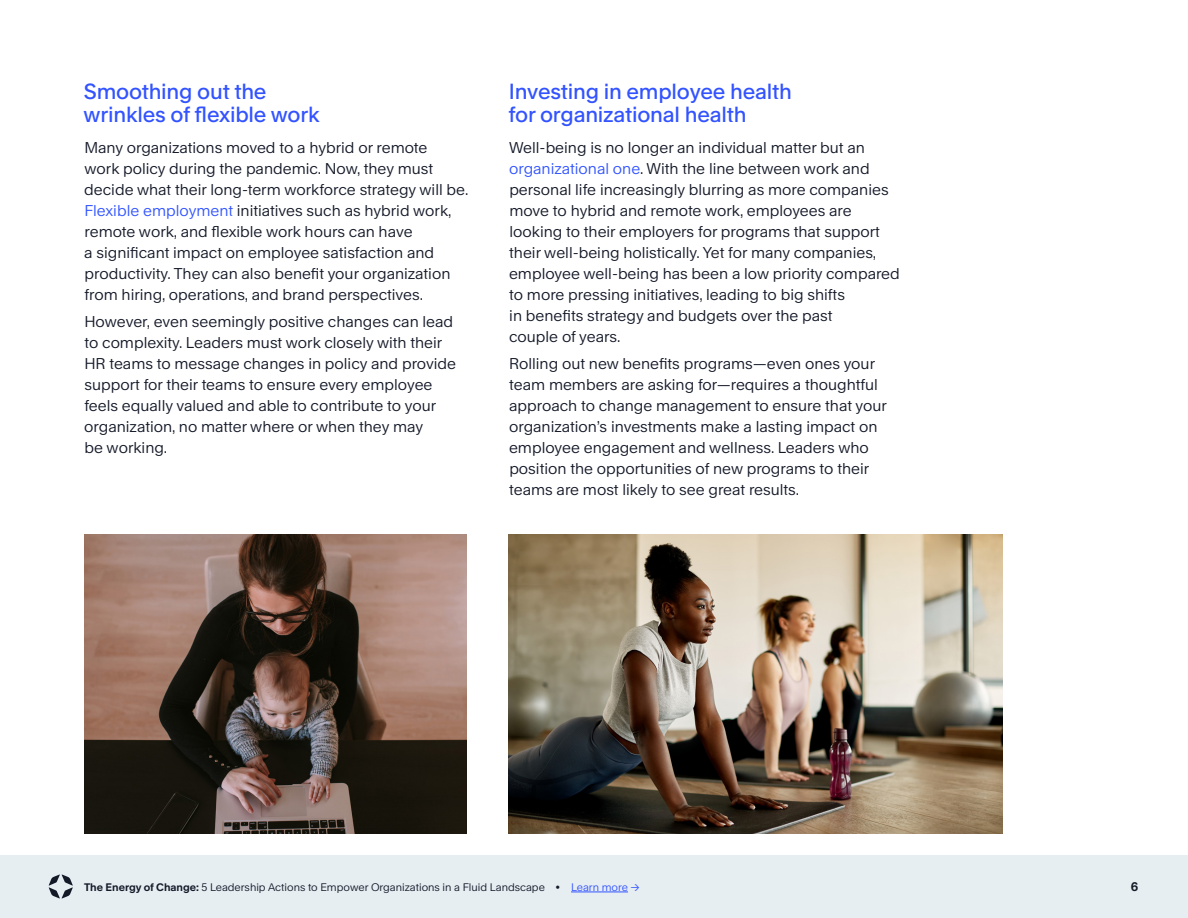
<style>
.page{position:relative;width:1188px;height:918px;background:#fff}
.page>*{position:absolute;margin:0;border:0;box-sizing:border-box;transform-origin:0 0}
.t1{font:500 21px/22.5px "Rand";letter-spacing:-.01em;color:#3253ff}
.Lrg_Para{font:15px/21px "Rand";color:#141928}
.t2{font:700 12px "Rand";color:#141928}
.t3{font:10.5px "Rand";color:#141928}
.s1{color:#35f}
.s2{font-weight:700}
.s3{color:#3253ff}
</style>
<div class="page">
<div style="left:0;top:855px;width:1188px;height:63px;background:#e7eef2"></div>
<svg style="left:49px;top:874px;width:24px;height:24px"></svg>
<hr style="left:571px;top:892px;width:57px;height:1px;background:#3253ff">
<img style="left:509px;top:534px;width:494px;height:300px">
<img style="left:84px;top:534px;width:383px;height:300px">
<h3 class="t1" style="left:84px;top:78px;width:238px">Smoothing out the wrinkles of flexible work</h3>
<p class="Lrg_Para" style="left:84px;top:135px;width:386px">Many organizations moved to a hybrid or remote<br>work policy during the pandemic. Now, they must decide what their long-term workforce strategy will be.<br><span class="s1">Flexible employment</span> initiatives such as hybrid work, remote work, and flexible work hours can have<br>a significant impact on employee satisfaction and productivity. They can also benefit your organization from hiring, operations, and brand perspectives.</p>
<p class="Lrg_Para" style="left:84px;top:309px;width:373px">However, even seemingly positive changes can lead to complexity. Leaders must work closely with their HR teams to message changes in policy and provide support for their teams to ensure every employee feels equally valued and able to contribute to your organization, no matter where or when they may<br>be working.</p>
<h3 class="t1" style="left:508px;top:78px;width:285px">Investing in employee health for organizational health</h3>
<p class="Lrg_Para" style="left:509px;top:135px;width:392px">Well-being is no longer an individual matter but an <span class="s1">organizational one</span>. With the line between work and personal life increasingly blurring as more companies move to hybrid and remote work, employees are looking to their employers for programs that support their well-being holistically. Yet for many companies, employee well-being has been a low priority compared to more pressing initiatives, leading to big shifts<br>in benefits strategy and budgets over the past<br>couple of years.</p>
<p class="Lrg_Para" style="left:509px;top:351px;width:379px">Rolling out new benefits programs—even ones your team members are asking for—requires a thoughtful approach to change management to ensure that your organization’s investments make a lasting impact on employee engagement and wellness. Leaders who position the opportunities of new programs to their teams are most likely to see great results.</p>
<p class="t3" style="left:84px;top:879px;width:557px"><span class="s2">The Energy of Change:</span> 5 Leadership Actions to Empower Organizations in a Fluid Landscape • <span class="s3">Learn more →</span></p>
<p class="t2" style="left:1131px;top:877px;width:9px">6</p>
</div>
